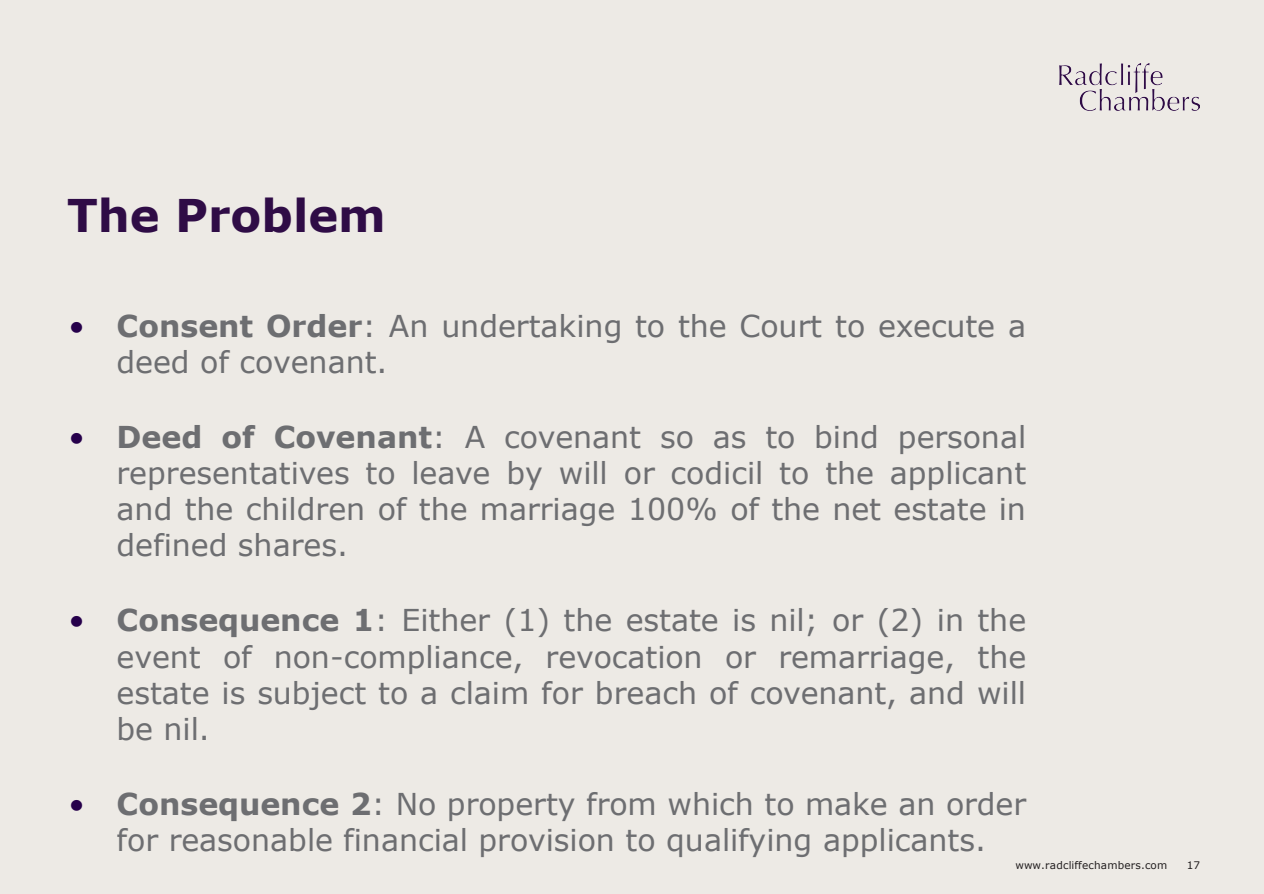
<style>
.page{position:relative;width:1264px;height:894px;background:#fff}
.page>*{position:absolute;margin:0;border:0;box-sizing:border-box;transform-origin:0 0}
.t1{font:700 45px "Verdana";color:#2f0c46}
.t2{font:30px/36px "Verdana";color:#6d6e71;text-align:justify}
.t3{font:10.5px "Verdana";letter-spacing:.015em;color:#231f20}
.s1{color:#26004b}
.s2{font-weight:700}
</style>
<div class="page">
<div style="left:0;top:0;width:1263px;height:893px;background:#edeae5"></div>
<img style="left:1059px;top:64px;width:140px;height:46px">
<h2 class="t1" style="left:67px;top:184px;width:320px">The Problem</h2>
<p class="t2" style="left:116px;top:308px;width:910px;text-indent:-48px"><span class="s1">•</span> <span class="s2">Consent Order</span>: An undertaking to the Court to execute a deed of covenant.</p>
<p class="t2" style="left:116px;top:419px;width:911px;text-indent:-48px"><span class="s1">•</span> <span class="s2">Deed of Covenant</span>: A covenant so as to bind personal representatives to leave by will or codicil to the applicant and the children of the marriage 100% of the net estate in defined shares.</p>
<p class="t2" style="left:116px;top:602px;width:911px;text-indent:-48px"><span class="s1">•</span> <span class="s2">Consequence 1</span>: Either (1) the estate is nil; or (2) in the event of non-compliance, revocation or remarriage, the estate is subject to a claim for breach of covenant, and will be nil.</p>
<p class="t2" style="left:68px;top:785px;width:959px;text-align:center"><span class="s1">•</span> <span class="s2">Consequence 2</span>: No property from which to make an order for reasonable financial provision to qualifying applicants.</p>
<p class="t3" style="left:1015px;top:858px;width:153px">www.radcliffechambers.com</p>
<p class="t3" style="left:1186px;top:858px;width:15px">17</p>
</div>
